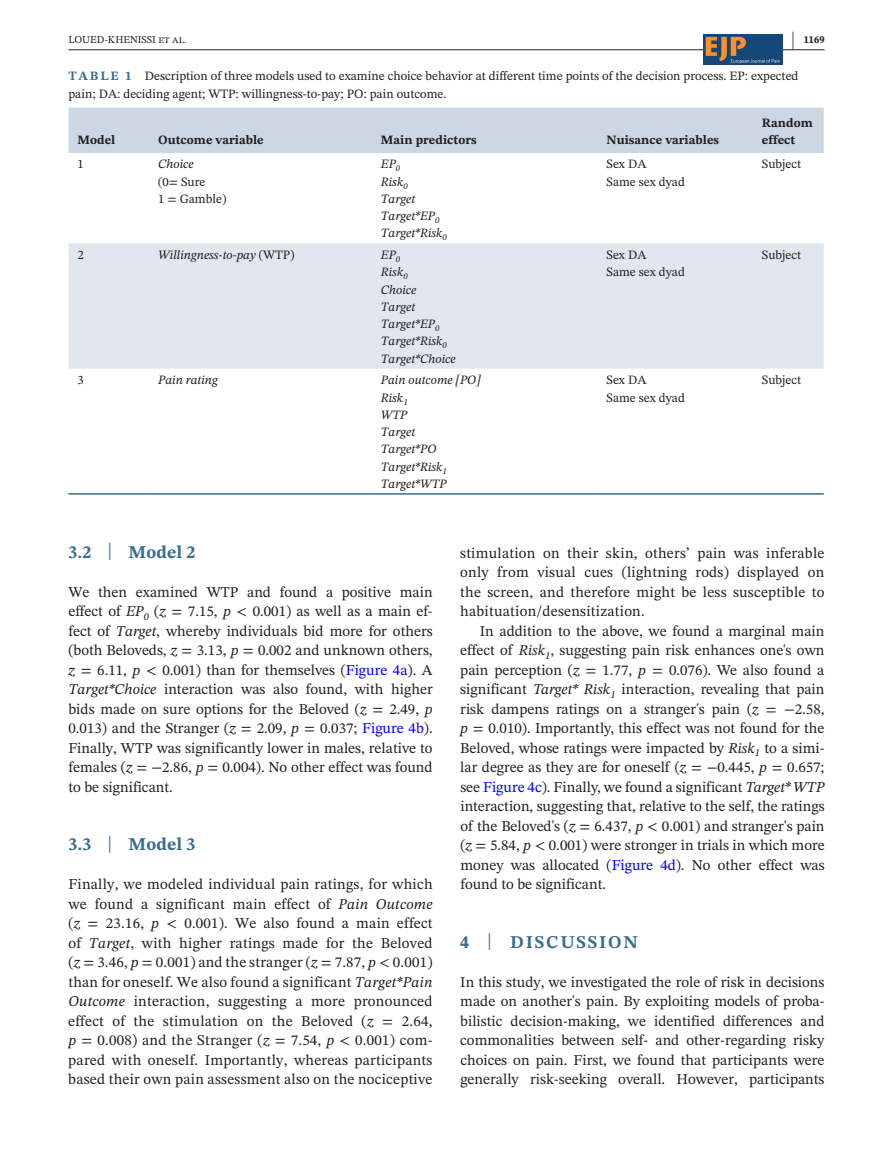
<style>
.page{position:relative;width:893px;height:1174px;background:#fff}
.page>*{position:absolute;margin:0;border:0;box-sizing:border-box;transform-origin:0 0}
.t1{font:700 21px "STIX Two Text";color:#231f20;scale:.42 1}
.t2{font:700 18px "STIX Two Text";letter-spacing:.1em;color:#386e8f}
.t3{font:15px/19.5px "STIX Two Text";color:#231f20;text-align:justify}
.t4{font:12.75px/17.2px "STIX Two Text";color:#231f20}
.t5{font:italic 12.75px/17.2px "STIX Two Text";color:#231f20}
.t6{font:700 12.75px/17.2px "STIX Two Text";color:#231f20}
.t7{font:10.5px "STIX Two Text";color:#231f20}
.t8{font:700 10.5px "STIX Two Text";color:#231f20}
.s1{font-weight:700;color:#386e8f}
.s2{font-style:normal}
.s3{font-weight:400;font-size:23.7px}
.s4{font-style:italic}
.s5{color:#00f}
</style>
<div class="page">
<hr style="left:68px;top:49px;width:756px;height:1px;background:#231f20">
<img style="left:703px;top:35px;width:79px;height:30px">
<div style="left:68px;top:108px;width:756px;height:45px;background:#cbd8e4"></div>
<div style="left:68px;top:243px;width:756px;height:125px;background:#e0e7ef"></div>
<hr style="left:68px;top:493px;width:81px;height:1px;background:#386e8f">
<hr style="left:149px;top:493px;width:223px;height:1px;background:#386e8f">
<hr style="left:372px;top:493px;width:226px;height:1px;background:#386e8f">
<hr style="left:598px;top:493px;width:155px;height:1px;background:#386e8f">
<hr style="left:753px;top:493px;width:71px;height:1px;background:#386e8f">
<h1 class="t1" style="left:792px;top:24px;width:8px">|</h1>
<p class="t7" style="left:68px;top:32px;width:120px">LOUED--KHENISSI et al.</p>
<p class="t8" style="left:804px;top:32px;width:22px">1169</p>
<p class="t4" style="left:68px;top:66px;width:731px;line-height:18px"><span class="s1">TABLE 1</span> Description of three models used to examine choice behavior at different time points of the decision process. EP: expected pain; DA: deciding agent; WTP: willingness-to-pay; PO: pain outcome.</p>
<p class="t6" style="left:77px;top:131px;width:39px">Model</p>
<p class="t6" style="left:158px;top:131px;width:107px">Outcome variable</p>
<p class="t6" style="left:381px;top:131px;width:97px">Main predictors</p>
<p class="t6" style="left:607px;top:131px;width:114px">Nuisance variables</p>
<p class="t6" style="left:762px;top:114px;width:52px">Random effect</p>
<p class="t4" style="left:77px;top:155px;width:8px">1</p>
<p class="t5" style="left:158px;top:155px;width:37px">Choice</p>
<p class="t4" style="left:158px;top:173px;width:70px">(0= Sure<br>1 = Gamble)</p>
<p class="t5" style="left:381px;top:155px;width:68px">EP<sub>0<br></sub>Risk<sub>0<br></sub>Target<br>Target*EP<sub>0<br></sub>Target*Risk<sub>0</sub></p>
<p class="t4" style="left:607px;top:155px;width:80px">Sex DA<br>Same sex dyad</p>
<p class="t4" style="left:762px;top:155px;width:41px">Subject</p>
<p class="t4" style="left:77px;top:246px;width:8px">2</p>
<p class="t5" style="left:158px;top:246px;width:138px">Willingness<span class="s2">-</span>to<span class="s2">-</span>pay <span class="s2">(WTP)</span></p>
<p class="t5" style="left:381px;top:246px;width:76px">EP<sub>0<br></sub>Risk<sub>0<br></sub>Choice<br>Target<br>Target*EP<sub>0<br></sub>Target*Risk<sub>0<br></sub>Target*Choice</p>
<p class="t4" style="left:607px;top:246px;width:80px">Sex DA<br>Same sex dyad</p>
<p class="t4" style="left:762px;top:246px;width:41px">Subject</p>
<p class="t4" style="left:77px;top:371px;width:8px">3</p>
<p class="t5" style="left:158px;top:371px;width:61px">Pain rating</p>
<p class="t5" style="left:381px;top:371px;width:101px">Pain outcome [PO]<br>Risk<sub>1<br></sub>WTP<br>Target<br>Target*PO<br>Target*Risk<sub>1<br></sub>Target*WTP</p>
<p class="t4" style="left:607px;top:371px;width:80px">Sex DA<br>Same sex dyad</p>
<p class="t4" style="left:762px;top:371px;width:41px">Subject</p>
<p class="t2" style="left:68px;top:539px;width:128px">3.2 <span class="s3">|</span> Model 2</p>
<p class="t3" style="left:68px;top:582px;width:366px">We then examined WTP and found a positive main effect of <span class="s4">EP</span><sub>0</sub> (<span class="s4">z</span> = 7.15, <span class="s4">p</span> &lt; 0.001) as well as a main ef&shy;fect of <span class="s4">Target</span>, whereby individuals bid more for others (both Beloveds, <span class="s4">z</span> = 3.13, <span class="s4">p</span> = 0.002 and unknown others, <span class="s4">z</span> = 6.11, <span class="s4">p</span> &lt; 0.001) than for themselves (<span class="s5">Figure 4a</span>). A <span class="s4">Target*Choice</span> interaction was also found, with higher bids made on sure options for the Beloved (<span class="s4">z</span> = 2.49, <span class="s4">p </span>0.013) and the Stranger (<span class="s4">z</span> = 2.09, <span class="s4">p</span> = 0.037; <span class="s5">Figure 4b</span>).<br>Finally, WTP was significantly lower in males, relative to females (<span class="s4">z</span> = −2.86, <span class="s4">p</span> = 0.004). No other effect was found to be significant.</p>
<p class="t2" style="left:68px;top:831px;width:128px">3.3 <span class="s3">|</span> Model 3</p>
<p class="t3" style="left:68px;top:874px;width:366px">Finally, we modeled individual pain ratings, for which we found a significant main effect of <span class="s4">Pain Outcome </span>(<span class="s4">z</span> = 23.16, <span class="s4">p</span> &lt; 0.001). We also found a main effect of <span class="s4">Target</span>, with higher ratings made for the Beloved (<span class="s4">z</span> = 3.46, <span class="s4">p</span> = 0.001) and the stranger (<span class="s4">z</span> = 7.87, <span class="s4">p</span> &lt; 0.001) than for oneself. We also found a significant <span class="s4">Target*Pain Outcome</span> interaction, suggesting a more pronounced effect of the stimulation on the Beloved (<span class="s4">z</span> = 2.64, <span class="s4">p</span> = 0.008) and the Stranger (<span class="s4">z</span> = 7.54, <span class="s4">p</span> &lt; 0.001) com&shy;pared with oneself. Importantly, whereas participants based their own pain assessment also on the nociceptive</p>
<p class="t3" style="left:460px;top:543px;width:366px">stimulation on their skin, others’ pain was inferable only from visual cues (lightning rods) displayed on the screen, and therefore might be less susceptible to habituation/desensitization.</p>
<p class="t3" style="left:460px;top:621px;width:366px;text-indent:19px">In addition to the above, we found a marginal main effect of <span class="s4">Risk</span><sub>1</sub>, suggesting pain risk enhances one's own pain perception (<span class="s4">z</span> = 1.77, <span class="s4">p</span> = 0.076). We also found a significant <span class="s4">Target* Risk</span><sub>1</sub> interaction, revealing that pain risk dampens ratings on a stranger's pain (<span class="s4">z</span> = −2.58, <span class="s4">p</span> = 0.010). Importantly, this effect was not found for the Beloved, whose ratings were impacted by <span class="s4">Risk</span><sub>1</sub> to a simi&shy;lar degree as they are for oneself (<span class="s4">z</span> = −0.445, <span class="s4">p</span> = 0.657; see <span class="s5">Figure 4c</span>). Finally, we found a significant <span class="s4">Target* WTP </span>interaction, suggesting that, relative to the self, the ratings of the Beloved's (<span class="s4">z</span> = 6.437, <span class="s4">p</span> &lt; 0.001) and stranger's pain (<span class="s4">z</span> = 5.84, <span class="s4">p</span> &lt; 0.001) were stronger in trials in which more money was allocated (<span class="s5">Figure 4d</span>). No other effect was found to be significant.</p>
<p class="t2" style="left:460px;top:929px;width:179px">4 <span class="s3">|</span> DISCUSSION</p>
<p class="t3" style="left:460px;top:972px;width:366px">In this study, we investigated the role of risk in decisions made on another's pain. By exploiting models of proba&shy;bilistic decision-making, we identified differences and commonalities between self- and other-regarding risky choices on pain. First, we found that participants were generally risk-seeking overall. However, participants</p>
</div>
